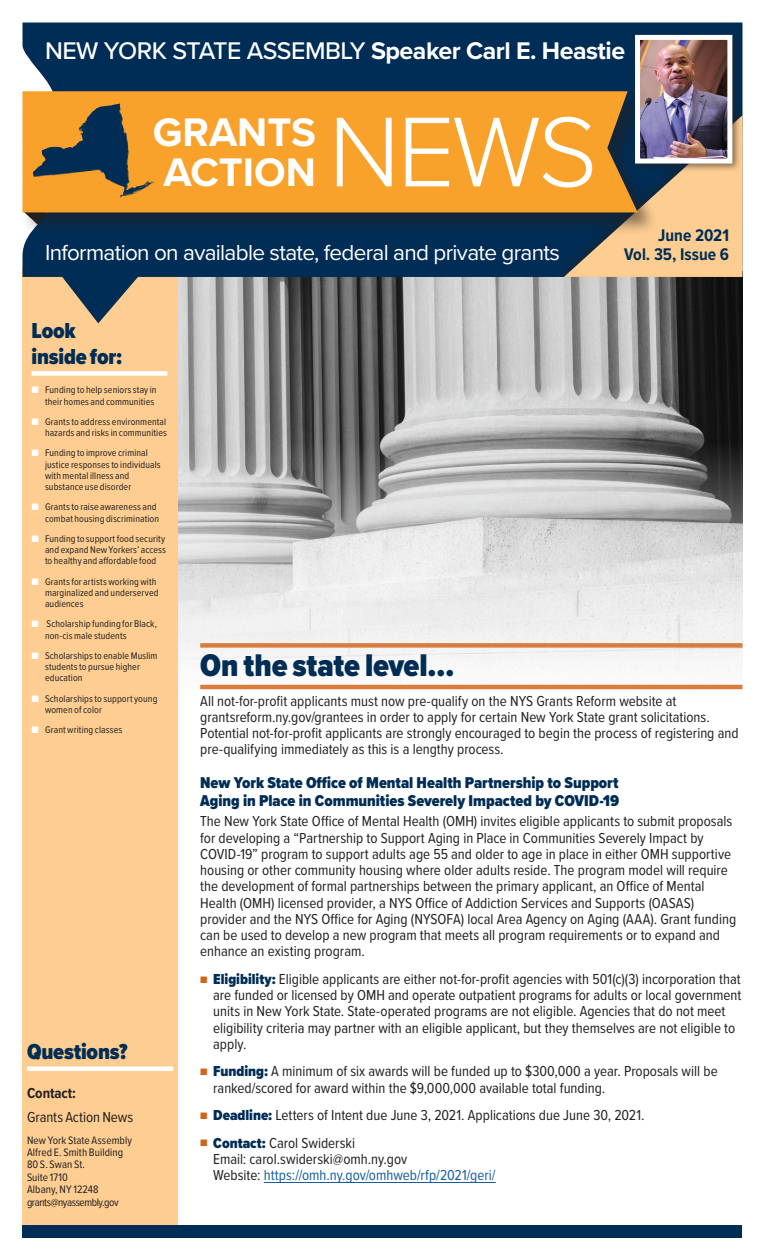
<style>
.page{position:relative;width:765px;height:1260px;background:#fff}
.page>*{position:absolute;margin:0;border:0;box-sizing:border-box;transform-origin:0 0}
.t1{font:300 102.75px "Proxima Nova";color:#fff}
.t2{font:700 41.38px/40.2px "Proxima Nova";color:#fff}
.t3{font:900 32.5px "Proxima Nova Cond";letter-spacing:-.005em;color:#002d55}
.t4{font:500 25px "Proxima Nova";letter-spacing:-.02em;color:#fff}
.t5{font:22.5px "Proxima Nova";letter-spacing:-.03em;color:#fff}
.t6{font:900 22.5px/26.2px "Proxima Nova Cond";letter-spacing:-.01em;color:#002d55}
.t7{font:700 17.5px/18.8px "Proxima Nova Cond";color:#002d55;text-align:right}
.t8{font:900 16.25px/17.8px "Proxima Nova Cond";color:#002d55}
.t9{font:15px/16.2px "Proxima Nova Cond";color:#231f20}
.t10{font:700 15px "Proxima Nova Cond";letter-spacing:-.005em;color:#231f20}
.t11{font:11.25px/12.5px "Proxima Nova Cond";letter-spacing:.005em;color:#231f20}
.t12{font:10px/11.2px "Proxima Nova Cond";letter-spacing:.01em;color:#231f20}
.s1{font-weight:700}
.s2{font-size:11.25px;color:#fff}
.s3{font-size:11.25px;color:#d06419}
.s4{font-weight:900;color:#002d55}
.s5{color:#175d9e}
</style>
<div class="page">
<img style="left:178px;top:323px;width:564px;height:367px">
<div style="left:23px;top:267px;width:155px;height:971px;background:#fdcd91"></div>
<svg style="left:22px;top:23px;width:720px;height:300px;background:#355068"></svg>
<svg style="left:564px;top:172px;width:178px;height:105px;background:#e6be8a"></svg>
<div style="left:32px;top:371px;width:135px;height:5px;background:#fff"></div>
<div style="left:22px;top:90px;width:637px;height:145px;background:#231f20;opacity:.54"></div>
<svg style="left:23px;top:91px;width:615px;height:121px;background:#e6992d"></svg>
<img style="left:87px;top:103px;width:33px;height:16px">
<div style="left:27px;top:1066px;width:146px;height:5px;background:#fff"></div>
<div style="left:22px;top:1225px;width:720px;height:13px;background:#002d55"></div>
<div style="left:200px;top:643px;width:542px;height:5px;background:#d97d3e"></div>
<hr style="left:200px;top:685px;width:542px;height:4px;background:#d97d3e">
<hr style="left:264px;top:1182px;width:232px;height:1px;background:#175d9e">
<div style="left:630px;top:30px;width:112px;height:142px;background:#231f20;opacity:.6"></div>
<img style="left:641px;top:41px;width:85px;height:117px">
<div style="left:635px;top:35px;width:97px;height:129px;border:5px solid #fff"></div>
<h3 class="t4" style="left:45px;top:32px;width:582px">NEW YORK STATE ASSEMBLY <span class="s1">Speaker Carl E. Heastie</span></h3>
<h2 class="t2" style="left:153px;top:111px;width:165px">GRANTS<br>ACTION</h2>
<h1 class="t1" style="left:328px;top:75px;width:271px">NEWS</h1>
<h3 class="t5" style="left:45px;top:236px;width:516px">Information on available state, federal and private grants</h3>
<p class="t7" style="left:624px;top:226px;width:106px">June 2021<br>Vol. 35, Issue 6</p>
<h3 class="t6" style="left:32px;top:317px;width:92px">Look inside for:</h3>
<p class="t12" style="left:31px;top:384px;width:127px;text-align:right"><span class="s2">■</span> Funding to help seniors stay in their homes and communities</p>
<p class="t12" style="left:31px;top:415px;width:137px;text-align:right"><span class="s2">■</span> Grants to address environmental hazards and risks in communities</p>
<p class="t12" style="left:45px;top:447px;width:117px;text-indent:-14px"><span class="s2">■</span> Funding to improve criminal justice responses to individuals with mental illness and substance use disorder</p>
<p class="t12" style="left:31px;top:501px;width:129px;text-align:right"><span class="s2">■</span> Grants to raise awareness and combat housing discrimination</p>
<p class="t12" style="left:45px;top:532px;width:123px;text-align:justify;text-indent:-14px"><span class="s2">■</span> Funding to support food security and expand New Yorkers’ access to healthy and affordable food</p>
<p class="t12" style="left:45px;top:575px;width:115px;text-indent:-14px"><span class="s2">■</span> Grants for artists working with marginalized and underserved audiences</p>
<p class="t12" style="left:45px;top:618px;width:114px;text-indent:-14px"><span class="s2">■</span> Scholarship funding for Black, non-cis male students</p>
<p class="t12" style="left:45px;top:649px;width:114px;text-indent:-14px"><span class="s2">■</span> Scholarships to enable Muslim students to pursue higher education</p>
<p class="t12" style="left:45px;top:692px;width:114px;text-indent:-14px"><span class="s2">■</span> Scholarships to support young women of color</p>
<p class="t12" style="left:31px;top:724px;width:92px"><span class="s2">■</span> Grant writing classes</p>
<h3 class="t6" style="left:27px;top:1038px;width:102px">Questions?</h3>
<p class="t10" style="left:27px;top:1082px;width:51px">Contact:</p>
<p class="t9" style="left:27px;top:1108px;width:108px">Grants Action News</p>
<p class="t11" style="left:27px;top:1133px;width:107px">New York State Assembly<br>Alfred E. Smith Building<br>80 S. Swan St.<br>Suite 1710<br>Albany, NY 12248 grants@nyassembly.gov</p>
<h3 class="t3" style="left:200px;top:641px;width:256px">On the state level…</h3>
<p class="t9" style="left:200px;top:692px;width:540px">All not-for-profit applicants must now pre-qualify on the NYS Grants Reform website at grantsreform.ny.gov/grantees in order to apply for certain New York State grant solicitations.<br>Potential not-for-profit applicants are strongly encouraged to begin the process of registering and pre-qualifying immediately as this is a lengthy process.</p>
<p class="t8" style="left:200px;top:773px;width:420px">New York State Office of Mental Health Partnership to Support<br>Aging in Place in Communities Severely Impacted by COVID-19</p>
<p class="t9" style="left:200px;top:813px;width:537px">The New York State Office of Mental Health (OMH) invites eligible applicants to submit proposals for developing a “Partnership to Support Aging in Place in Communities Severely Impact by COVID-19” program to support adults age 55 and older to age in place in either OMH supportive housing or other community housing where older adults reside. The program model will require the development of formal partnerships between the primary applicant, an Office of Mental Health (OMH) licensed provider, a NYS Office of Addiction Services and Supports (OASAS) provider and the NYS Office for Aging (NYSOFA) local Area Agency on Aging (AAA). Grant funding can be used to develop a new program that meets all program requirements or to expand and enhance an existing program.</p>
<p class="t9" style="left:213px;top:970px;width:530px;text-indent:-13px"><span class="s3">■</span> <span class="s4">Eligibility:</span> Eligible applicants are either not-for-profit agencies with 501(c)(3) incorporation that are funded or licensed by OMH and operate outpatient programs for adults or local government units in New York State. State-operated programs are not eligible. Agencies that do not meet eligibility criteria may partner with an eligible applicant, but they themselves are not eligible to apply.</p>
<p class="t9" style="left:213px;top:1063px;width:506px;text-indent:-13px"><span class="s3">■</span> <span class="s4">Funding:</span> A minimum of six awards will be funded up to $300,000 a year. Proposals will be ranked/scored for award within the $9,000,000 available total funding.</p>
<p class="t9" style="left:200px;top:1106px;width:446px"><span class="s3">■</span> <span class="s4">Deadline:</span> Letters of Intent due June 3, 2021. Applications due June 30, 2021.</p>
<p class="t9" style="left:213px;top:1134px;width:284px;text-indent:-13px"><span class="s3">■</span> <span class="s4">Contact:</span> Carol Swiderski<br>Email: carol.swiderski@omh.ny.gov<br>Website: <span class="s5">https://omh.ny.gov/omhweb/rfp/2021/geri/</span></p>
</div>
